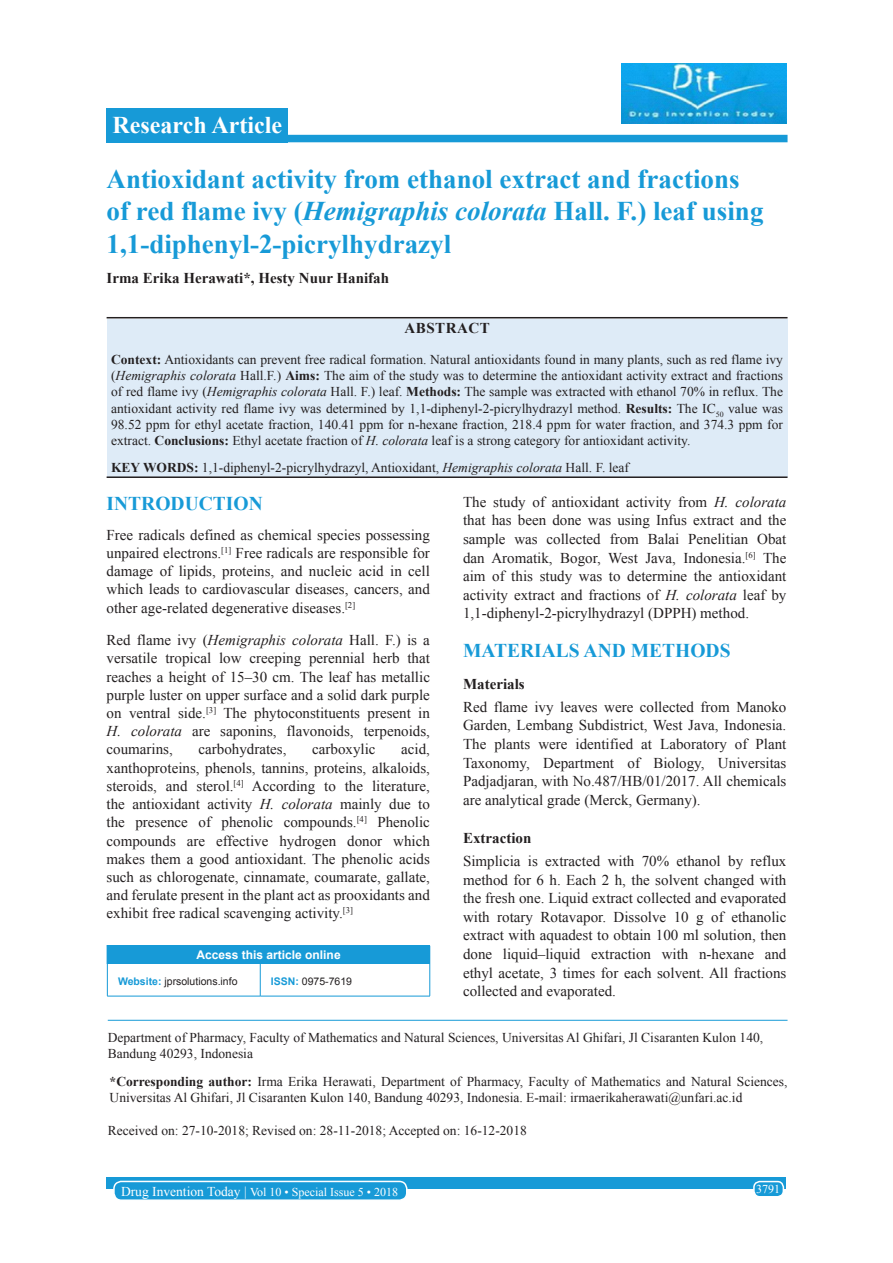
<style>
.page{position:relative;width:893px;height:1263px;background:#fff}
.page>*{position:absolute;margin:0;border:0;box-sizing:border-box;transform-origin:0 0}
.AT{font:700 27px/32.4px "Times New Roman";color:#179ad7}
.AH{font:700 24px "Times New Roman";color:#fff}
.t1{font:700 19.5px "Times New Roman";color:#179ad7}
.TX{font:15px/18.1px "Times New Roman";color:#231f20;text-align:justify}
.AU{font:700 15px "Times New Roman";color:#231f20}
.ABSH{font:700 15px "Times New Roman";letter-spacing:.035em;color:#231f20}
.ABS{font:13.5px/16.2px "Times New Roman";color:#231f20;text-align:justify}
.ADD{font:13.5px/16.2px "Times New Roman";color:#231f20}
.AFF{font:13.5px/16.2px "Times New Roman";color:#231f20}
.KWD{font:13.5px "Times New Roman";color:#231f20}
.HIS{font:13.5px "Times New Roman";color:#231f20}
.foot1{font:12px "Times New Roman";color:#fff}
.ATAO{font:700 12px "Arial";color:#fff}
.WEBSITE{font:10.5px "Arial";color:#231f20}
.s1{font-style:italic}
.s2{font-weight:700}
.s3{font-weight:700;color:#179ad7}
.s4{font-size:13.5px}
</style>
<div class="page">
<div style="left:106px;top:1177px;width:680px;height:12px;background:#179ad7"></div>
<div style="left:753px;top:1181px;width:30px;height:15px;background:#179ad7;border-radius:6px"></div>
<div style="left:752px;top:1180px;width:31px;height:17px;border:2px solid #fff;border-radius:6px"></div>
<div style="left:114px;top:1181px;width:292px;height:19px;background:#179ad7;border-radius:7px"></div>
<div style="left:113px;top:1180px;width:294px;height:21px;border:2px solid #fff;border-radius:7px"></div>
<div style="left:265px;top:135px;width:522px;height:7px;background:#179ad7"></div>
<hr style="left:108px;top:1020px;width:679px;height:1px;background:#179ad7">
<div style="left:107px;top:945px;width:322px;height:19px;background:#179ad7"></div>
<svg style="left:106px;top:946px;width:1px;height:18px"></svg>
<hr style="left:106px;top:945px;width:154px;height:1px;background:#179ad7">
<svg style="left:429px;top:945px;width:1px;height:19px"></svg>
<hr style="left:107px;top:964px;width:1px;height:32px;background:#179ad7">
<hr style="left:107px;top:995px;width:153px;height:1px;background:#179ad7">
<hr style="left:260px;top:964px;width:1px;height:32px;background:#179ad7">
<hr style="left:429px;top:964px;width:1px;height:32px;background:#179ad7">
<hr style="left:260px;top:995px;width:170px;height:1px;background:#179ad7">
<img style="left:621px;top:63px;width:164px;height:60px">
<div style="left:106px;top:319px;width:681px;height:157px;background:#deebf7"></div>
<hr style="left:106px;top:317px;width:681px;height:1px;background:#231f20">
<hr style="left:106px;top:476px;width:681px;height:2px;background:#231f20">
<div style="left:106px;top:108px;width:182px;height:34px;background:#179ad7"></div>
<p class="AH" style="left:112px;top:108px;width:171px">Research Article</p>
<p class="AT" style="left:106px;top:162px;width:658px">Antioxidant activity from ethanol extract and fractions of red flame ivy (<span class="s1">Hemigraphis colorata</span> Hall. F.) leaf using<br>1,1-diphenyl-2-picrylhydrazyl</p>
<p class="AU" style="left:106px;top:267px;width:284px">Irma Erika Herawati*, Hesty Nuur Hanifah</p>
<p class="ABSH" style="left:404px;top:318px;width:87px">ABSTRACT</p>
<p class="ABS" style="left:111px;top:351px;width:673px"><span class="s2">Context:</span> Antioxidants can prevent free radical formation. Natural antioxidants found in many plants, such as red flame ivy (<span class="s1">Hemigraphis colorata</span> Hall.F.) <span class="s2">Aims:</span> The aim of the study was to determine the antioxidant activity extract and fractions of red flame ivy (<span class="s1">Hemigraphis colorata</span> Hall. F.) leaf. <span class="s2">Methods:</span> The sample was extracted with ethanol 70% in reflux. The antioxidant activity red flame ivy was determined by 1,1-diphenyl-2-picrylhydrazyl method. <span class="s2">Results:</span> The IC<sub>50</sub> value was 98.52 ppm for ethyl acetate fraction, 140.41 ppm for n-hexane fraction, 218.4 ppm for water fraction, and 374.3 ppm for extract. <span class="s2">Conclusions:</span> Ethyl acetate fraction of <span class="s1">H. colorata</span> leaf is a strong category for antioxidant activity.</p>
<p class="KWD" style="left:111px;top:458px;width:519px"><span class="s2">KEY WORDS:</span> 1,1-diphenyl-2-picrylhydrazyl, Antioxidant, <span class="s1">Hemigraphis colorata</span> Hall. F. leaf</p>
<h1 class="t1" style="left:106px;top:489px;width:157px">INTRODUCTION</h1>
<p class="TX" style="left:106px;top:525px;width:325px">Free radicals defined as chemical species possessing unpaired electrons.<sup>[1]</sup> Free radicals are responsible for damage of lipids, proteins, and nucleic acid in cell which leads to cardiovascular diseases, cancers, and other age-related degenerative diseases.<sup>[2]</sup></p>
<p class="TX" style="left:106px;top:630px;width:325px">Red flame ivy (<span class="s1">Hemigraphis colorata</span> Hall. F.) is a versatile tropical low creeping perennial herb that reaches a height of 15–30 cm. The leaf has metallic purple luster on upper surface and a solid dark purple on ventral side.<sup>[3]</sup> The phytoconstituents present in <span class="s1">H. colorata</span> are saponins, flavonoids, terpenoids, coumarins,</p>
<p class="TX" style="left:106px;top:740px;width:325px;text-indent:294px">acid, xanthoproteins, phenols, tannins, proteins, alkaloids, steroids, and sterol.<sup>[4]</sup> According to the literature, the antioxidant activity <span class="s1">H. colorata</span> mainly due to the presence of phenolic compounds.<sup>[4]</sup> Phenolic compounds are effective hydrogen donor which makes them a good antioxidant. The phenolic acids such as chlorogenate, cinnamate, coumarate, gallate, and ferulate present in the plant act as prooxidants and exhibit free radical scavenging activity.<sup>[3]</sup></p>
<p class="TX" style="left:198px;top:740px;width:89px">carbohydrates,</p>
<p class="TX" style="left:312px;top:740px;width:65px">carboxylic</p>
<p class="ATAO" style="left:196px;top:947px;width:146px">Access this article online</p>
<p class="WEBSITE" style="left:118px;top:974px;width:121px"><span class="s3">Website:</span> jprsolutions.info</p>
<p class="WEBSITE" style="left:271px;top:974px;width:83px"><span class="s3">ISSN:</span> 0975-7619</p>
<p class="TX" style="left:463px;top:492px;width:325px;line-height:18.6px">The study of antioxidant activity from <span class="s1">H. colorata </span>that has been done was using Infus extract and the sample was collected from Balai Penelitian Obat dan Aromatik, Bogor, West Java, Indonesia.<sup>[6]</sup> The aim of this study was to determine the antioxidant activity extract and fractions of <span class="s1">H. colorata</span> leaf by 1,1-diphenyl-2-picrylhydrazyl (DPPH) method.</p>
<h1 class="t1" style="left:463px;top:636px;width:269px">MATERIALS AND METHODS</h1>
<h2 class="AU" style="left:463px;top:673px;width:63px">Materials</h2>
<p class="TX" style="left:463px;top:697px;width:325px;line-height:18.6px">Red flame ivy leaves were collected from Manoko Garden, Lembang Subdistrict, West Java, Indonesia.<br>The plants were identified at Laboratory of Plant Taxonomy, Department of Biology, Universitas Padjadjaran, with No.487/HB/01/2017. All chemicals are analytical grade (Merck, Germany).</p>
<h2 class="AU" style="left:463px;top:827px;width:70px">Extraction</h2>
<p class="TX" style="left:463px;top:851px;width:325px;line-height:18.6px">Simplicia is extracted with 70% ethanol by reflux method for 6 h. Each 2 h, the solvent changed with the fresh one. Liquid extract collected and evaporated with rotary Rotavapor. Dissolve 10 g of ethanolic extract with aquadest to obtain 100 ml solution, then done liquid–liquid extraction with n-hexane and ethyl acetate, 3 times for each solvent. All fractions collected and evaporated.</p>
<p class="AFF" style="left:108px;top:1028px;width:656px">Department of Pharmacy, Faculty of Mathematics and Natural Sciences, Universitas Al Ghifari, Jl Cisaranten Kulon 140,<br>Bandung 40293, Indonesia</p>
<p class="ADD" style="left:109px;top:1073px;width:679px"><span class="s2">*Corresponding author:</span> Irma Erika Herawati, Department of Pharmacy, Faculty of Mathematics and Natural Sciences,<br>Universitas Al Ghifari, Jl Cisaranten Kulon 140, Bandung 40293, Indonesia. E-mail: irmaerikaherawati@unfari.ac.id</p>
<p class="HIS" style="left:108px;top:1121px;width:420px">Received on: 27-10-2018; Revised on: 28-11-2018; Accepted on: 16-12-2018</p>
<p class="foot1" style="left:121px;top:1183px;width:278px"><span class="s4">Drug Invention Today |</span> Vol 10 • Special Issue 5 • 2018</p>
<p class="foot1" style="left:755px;top:1180px;width:25px">3791</p>
</div>
